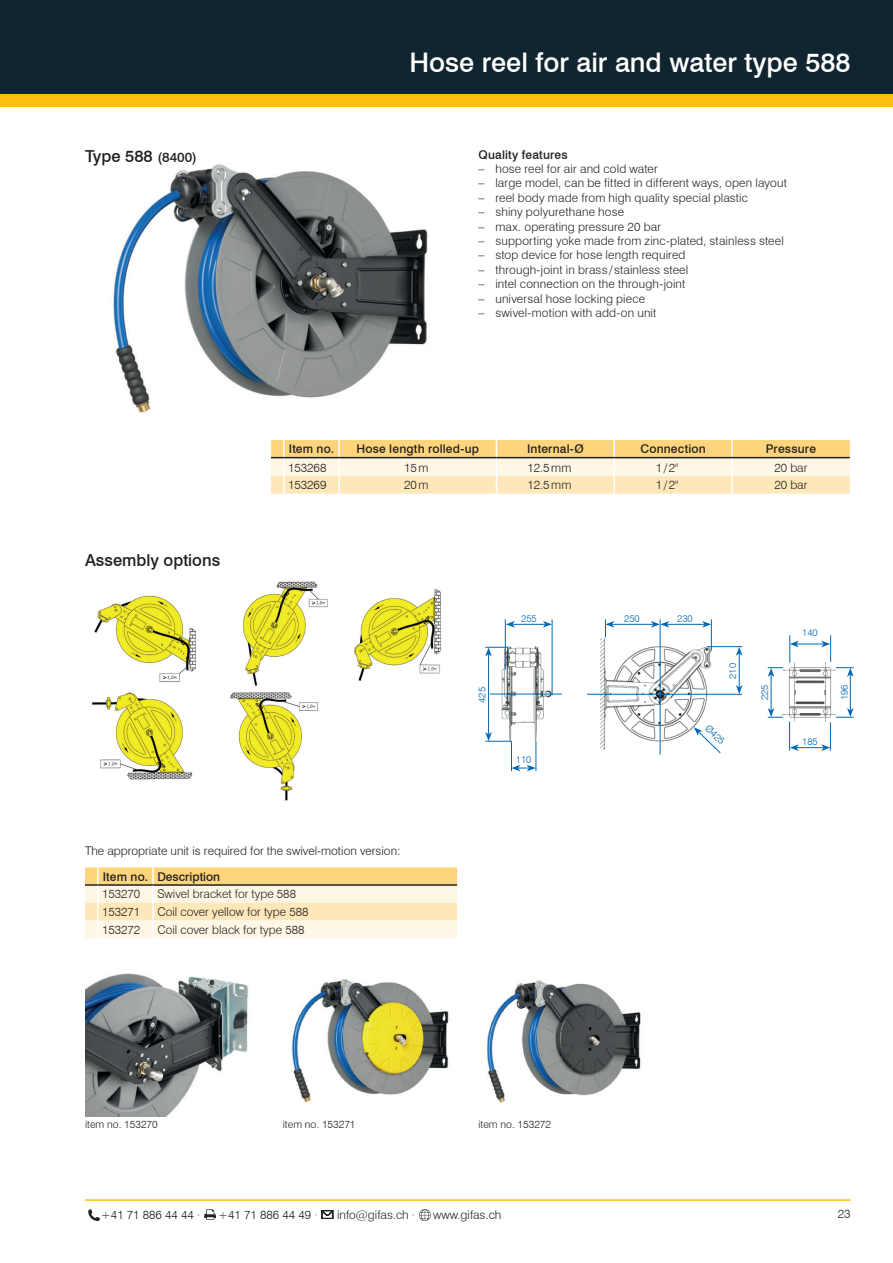
<style>
.page{position:relative;width:893px;height:1263px;background:#fff}
.page>*{position:absolute;margin:0;border:0;box-sizing:border-box;transform-origin:0 0}
.t1{font:500 27px "Swiss 721 BT";color:#fff}
.t2{font:500 16.5px "Swiss 721 BT";color:#231f20}
.t3{font:300 12px "Swiss 721 BT";letter-spacing:.01em;color:#231f20}
.t4{font:500 12px "Swiss 721 BT";letter-spacing:.015em;color:#231f20}
.t5{font:300 10.5px "Swiss 721 BT";color:#231f20}
.t6{font:300 9.75px "Swiss 721 BT";color:#0168b3}
.s1{font-size:13.5px}
</style>
<div class="page">
<div style="left:0;top:89px;width:893px;height:17px;background:#fdbe12"></div>
<div style="left:0;top:0;width:893px;height:94px;background:#112530"></div>
<hr style="left:85px;top:1199px;width:765px;height:2px;background:#fdbe12">
<svg style="left:88px;top:1209px;width:12px;height:12px"></svg>
<svg style="left:204px;top:1209px;width:12px;height:11px"></svg>
<svg style="left:322px;top:1210px;width:11px;height:9px"></svg>
<svg style="left:419px;top:1209px;width:12px;height:12px"></svg>
<img style="left:92px;top:581px;width:350px;height:220px">
<img style="left:113px;top:164px;width:315px;height:249px">
<img style="left:485px;top:619px;width:365px;height:153px">
<img style="left:85px;top:973px;width:163px;height:143px">
<img style="left:487px;top:980px;width:154px;height:123px">
<img style="left:292px;top:979px;width:157px;height:124px">
<div style="left:513px;top:613px;width:32px;height:10px;background:#fff"></div>
<div style="left:477px;top:679px;width:10px;height:32px;background:#fff"></div>
<div style="left:514px;top:754px;width:19px;height:10px;background:#fff"></div>
<hr style="left:488px;top:654px;width:1px;height:80px;background:#0168b3">
<hr style="left:505px;top:619px;width:1px;height:50px;background:#0168b3">
<hr style="left:512px;top:624px;width:33px;height:1px;background:#0168b3">
<svg style="left:506px;top:621px;width:9px;height:7px"></svg>
<svg style="left:543px;top:621px;width:9px;height:7px"></svg>
<svg style="left:485px;top:647px;width:24px;height:9px"></svg>
<svg style="left:485px;top:732px;width:26px;height:10px"></svg>
<hr style="left:511px;top:741px;width:1px;height:30px;background:#0168b3">
<hr style="left:536px;top:741px;width:1px;height:30px;background:#0168b3">
<svg style="left:512px;top:765px;width:24px;height:6px"></svg>
<hr style="left:490px;top:694px;width:72px;height:1px;background:#0168b3">
<hr style="left:552px;top:619px;width:1px;height:76px;background:#0168b3">
<div style="left:727px;top:662px;width:11px;height:18px;background:#fff"></div>
<div style="left:616px;top:613px;width:32px;height:10px;background:#fff"></div>
<div style="left:669px;top:613px;width:32px;height:10px;background:#fff"></div>
<hr style="left:612px;top:624px;width:41px;height:1px;background:#0168b3">
<hr style="left:667px;top:624px;width:37px;height:1px;background:#0168b3">
<svg style="left:651px;top:621px;width:18px;height:7px"></svg>
<svg style="left:702px;top:621px;width:9px;height:7px"></svg>
<svg style="left:694px;top:722px;width:34px;height:32px"></svg>
<hr style="left:739px;top:653px;width:1px;height:34px;background:#0168b3">
<svg style="left:736px;top:647px;width:6px;height:9px"></svg>
<svg style="left:736px;top:685px;width:6px;height:9px"></svg>
<svg style="left:605px;top:619px;width:9px;height:18px"></svg>
<hr style="left:707px;top:646px;width:35px;height:1px;background:#0168b3">
<hr style="left:587px;top:694px;width:155px;height:1px;background:#0168b3">
<hr style="left:711px;top:619px;width:1px;height:32px;background:#0168b3">
<hr style="left:660px;top:619px;width:1px;height:135px;background:#0168b3">
<div style="left:798px;top:627px;width:24px;height:10px;background:#fff"></div>
<div style="left:839px;top:681px;width:10px;height:24px;background:#fff"></div>
<div style="left:759px;top:681px;width:11px;height:24px;background:#fff"></div>
<hr style="left:789px;top:721px;width:1px;height:30px;background:#0168b3">
<hr style="left:850px;top:674px;width:1px;height:36px;background:#0168b3">
<hr style="left:771px;top:674px;width:1px;height:36px;background:#0168b3">
<svg style="left:768px;top:667px;width:15px;height:10px"></svg>
<svg style="left:768px;top:708px;width:15px;height:10px"></svg>
<svg style="left:790px;top:708px;width:64px;height:43px"></svg>
<svg style="left:789px;top:635px;width:65px;height:42px"></svg>
<svg style="left:85px;top:867px;width:372px;height:71px"></svg>
<svg style="left:271px;top:440px;width:579px;height:54px"></svg>
<hr style="left:284px;top:457px;width:55px;height:1px;background:#231f20">
<hr style="left:339px;top:457px;width:157px;height:1px;background:#231f20">
<hr style="left:496px;top:457px;width:118px;height:1px;background:#231f20">
<hr style="left:614px;top:457px;width:118px;height:1px;background:#231f20">
<hr style="left:732px;top:457px;width:118px;height:1px;background:#231f20">
<h2 class="t2" style="left:85px;top:146px;width:113px">Type 588 <span class="s1">(8400)</span></h2>
<h2 class="t2" style="left:85px;top:550px;width:137px">Assembly options</h2>
<h1 class="t1" style="left:409px;top:46px;width:443px">Hose reel for air and water type 588</h1>
<p class="t4" style="left:478px;top:147px;width:91px">Quality features</p>
<p class="t3" style="left:478px;top:161px;width:181px">– hose reel for air and cold water</p>
<p class="t3" style="left:478px;top:176px;width:310px">– large model, can be fitted in different ways, open layout</p>
<p class="t3" style="left:478px;top:190px;width:271px">– reel body made from high quality special plastic</p>
<p class="t3" style="left:478px;top:205px;width:147px">– shiny polyurethane hose</p>
<p class="t3" style="left:478px;top:219px;width:184px">– max. operating pressure 20 bar</p>
<p class="t3" style="left:478px;top:233px;width:307px">– supporting yoke made from zinc-plated, stainless steel</p>
<p class="t3" style="left:478px;top:248px;width:209px">– stop device for hose length required</p>
<p class="t3" style="left:478px;top:262px;width:211px">– through-joint in brass / stainless steel</p>
<p class="t3" style="left:478px;top:277px;width:209px">– intel connection on the through-joint</p>
<p class="t3" style="left:478px;top:291px;width:168px">– universal hose locking piece</p>
<p class="t3" style="left:478px;top:305px;width:180px">– swivel-motion with add-on unit</p>
<p class="t4" style="left:289px;top:442px;width:47px">Item no.</p>
<p class="t4" style="left:357px;top:442px;width:124px">Hose length rolled-up</p>
<p class="t4" style="left:527px;top:442px;width:58px">Internal-Ø</p>
<p class="t4" style="left:640px;top:442px;width:67px">Connection</p>
<p class="t4" style="left:766px;top:442px;width:52px">Pressure</p>
<p class="t3" style="left:288px;top:460px;width:40px">153268</p>
<p class="t3" style="left:404px;top:460px;width:26px">15m</p>
<p class="t3" style="left:527px;top:460px;width:46px">12.5mm</p>
<p class="t3" style="left:656px;top:460px;width:24px">1/2"</p>
<p class="t3" style="left:774px;top:460px;width:34px">20 bar</p>
<p class="t3" style="left:288px;top:478px;width:40px">153269</p>
<p class="t3" style="left:404px;top:478px;width:26px">20m</p>
<p class="t3" style="left:527px;top:478px;width:46px">12.5mm</p>
<p class="t3" style="left:656px;top:478px;width:24px">1/2"</p>
<p class="t3" style="left:774px;top:478px;width:34px">20 bar</p>
<p class="t6" style="left:476px;top:703px;width:17px;rotate:-90deg">425</p>
<p class="t6" style="left:521px;top:612px;width:17px">255</p>
<p class="t6" style="left:516px;top:753px;width:17px">110</p>
<p class="t6" style="left:624px;top:612px;width:17px">250</p>
<p class="t6" style="left:677px;top:612px;width:17px">230</p>
<p class="t6" style="left:727px;top:679px;width:17px;rotate:-90deg">210</p>
<p class="t6" style="left:711px;top:722px;width:24px;rotate:45deg">Ø425</p>
<p class="t6" style="left:802px;top:626px;width:17px">140</p>
<p class="t6" style="left:759px;top:700px;width:17px;rotate:-90deg">225</p>
<p class="t6" style="left:838px;top:700px;width:17px;rotate:-90deg">196</p>
<p class="t6" style="left:802px;top:735px;width:17px">185</p>
<p class="t3" style="left:85px;top:844px;width:317px">The appropriate unit is required for the swivel-motion version:</p>
<p class="t4" style="left:103px;top:869px;width:119px">Item no. Description</p>
<p class="t3" style="left:102px;top:887px;width:40px">153270</p>
<p class="t3" style="left:157px;top:887px;width:140px">Swivel bracket for type 588</p>
<p class="t3" style="left:102px;top:904px;width:40px">153271</p>
<p class="t3" style="left:157px;top:904px;width:153px">Coil cover yellow for type 588</p>
<p class="t3" style="left:102px;top:922px;width:40px">153272</p>
<p class="t3" style="left:157px;top:922px;width:149px">Coil cover black for type 588</p>
<p class="t5" style="left:85px;top:1118px;width:74px">item no. 153270</p>
<p class="t5" style="left:283px;top:1118px;width:74px">item no. 153271</p>
<p class="t5" style="left:478px;top:1118px;width:74px">item no. 153272</p>
<p class="t3" style="left:101px;top:1207px;width:101px">+41 71 886 44 44 ·</p>
<p class="t3" style="left:218px;top:1207px;width:101px">+41 71 886 44 49 ·</p>
<p class="t3" style="left:337px;top:1207px;width:80px">info@gifas.ch ·</p>
<p class="t3" style="left:433px;top:1207px;width:70px">www.gifas.ch</p>
<p class="t3" style="left:838px;top:1207px;width:14px">23</p>
</div>
